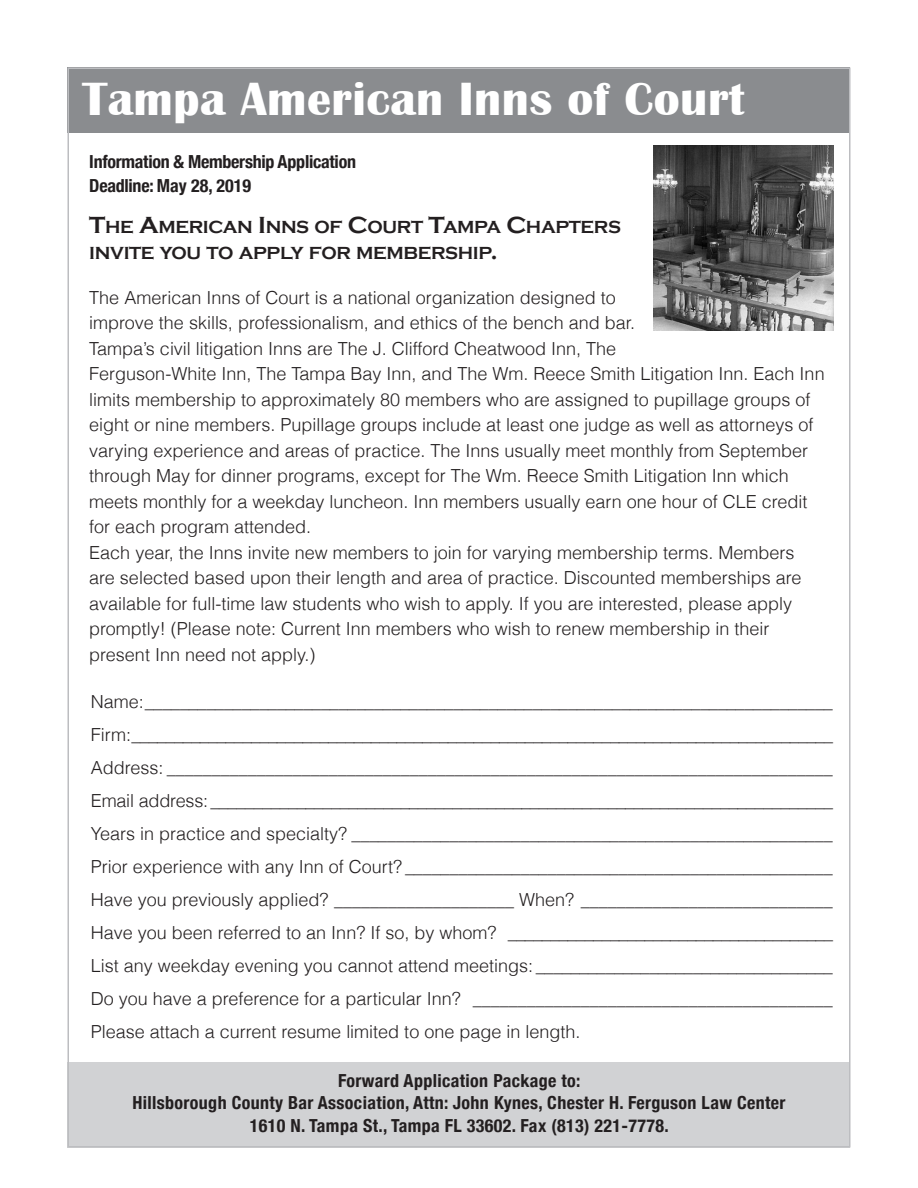
<style>
.page{position:relative;width:918px;height:1188px;background:#fff}
.page>*{position:absolute;margin:0;border:0;box-sizing:border-box;transform-origin:0 0}
.t1{font:700 48px "Britannic";letter-spacing:.01em;color:#fff}
.t2{font:300 18px/25.5px "Helvetica";color:#231f20}
.t3{font:700 condensed 18px/22.5px "Helvetica Neue";letter-spacing:.02em;color:#231f20;text-align:center}
.t4{font:700 18px/25.5px "Copperplate Gothic";letter-spacing:-.02em;color:#231f20}
.t5{font:700 condensed 18px/24px "Helvetica Neue";letter-spacing:-.015em;color:#231f20}
.s1{font-size:24px}
</style>
<div class="page">
<div style="left:68px;top:1062px;width:782px;height:86px;background:#d1d2d4"></div>
<div style="left:68px;top:68px;width:782px;height:66px;background:#8a8c8f"></div>
<img style="left:654px;top:146px;width:180px;height:185px">
<h1 class="t1" style="left:82px;top:75px;width:664px">Tampa American Inns of Court</h1>
<p class="t5" style="left:89px;top:149px;width:268px">Information &amp; Membership Application<br>Deadline: May 28, 2019</p>
<p class="t4" style="left:89px;top:214px;width:533px"><span class="s1">T</span>HE <span class="s1">A</span>MERICAN <span class="s1">I</span>NNS OF <span class="s1">C</span>OURT <span class="s1">T</span>AMPA <span class="s1">C</span>HAPTERS<br>INVITE YOU TO APPLY FOR MEMBERSHIP<span class="s1">.</span></p>
<p class="t2" style="left:89px;top:286px;width:737px">The American Inns of Court is a national organization designed to<br>improve the skills, professionalism, and ethics of the bench and bar.<br>Tampa’s civil litigation Inns are The J. Clifford Cheatwood Inn, The<br>Ferguson-White Inn, The Tampa Bay Inn, and The Wm. Reece Smith Litigation Inn. Each Inn limits membership to approximately 80 members who are assigned to pupillage groups of eight or nine members. Pupillage groups include at least one judge as well as attorneys of varying experience and areas of practice. The Inns usually meet monthly from September through May for dinner programs, except for The Wm. Reece Smith Litigation Inn which meets monthly for a weekday luncheon. Inn members usually earn one hour of CLE credit for each program attended.<br>Each year, the Inns invite new members to join for varying membership terms. Members<br>are selected based upon their length and area of practice. Discounted memberships are available for full-time law students who wish to apply. If you are interested, please apply promptly! (Please note: Current Inn members who wish to renew membership in their present Inn need not apply.)</p>
<p class="t2" style="left:91px;top:687px;width:744px;line-height:33px;text-align:justify">Name:______________________________________________________________________________ Firm:__________________________________________________________________________________ Address: __________________________________________________________________________ Email address: ________________________________________________________________________ Years in practice and specialty? ______________________________________________________ Prior experience with any Inn of Court? ________________________________________________ Have you previously applied? ____________________ When? ____________________________ Have you been referred to an Inn? If so, by whom? ______________________________________ List any weekday evening you cannot attend meetings: __________________________________ Do you have a preference for a particular Inn? ________________________________________ Please attach a current resume limited to one page in length.</p>
<p class="t3" style="left:132px;top:1069px;width:655px">Forward Application Package to:<br>Hillsborough County Bar Association, Attn: John Kynes, Chester H. Ferguson Law Center<br>1610 N. Tampa St., Tampa FL 33602. Fax (813) 221-7778.</p>
</div>
